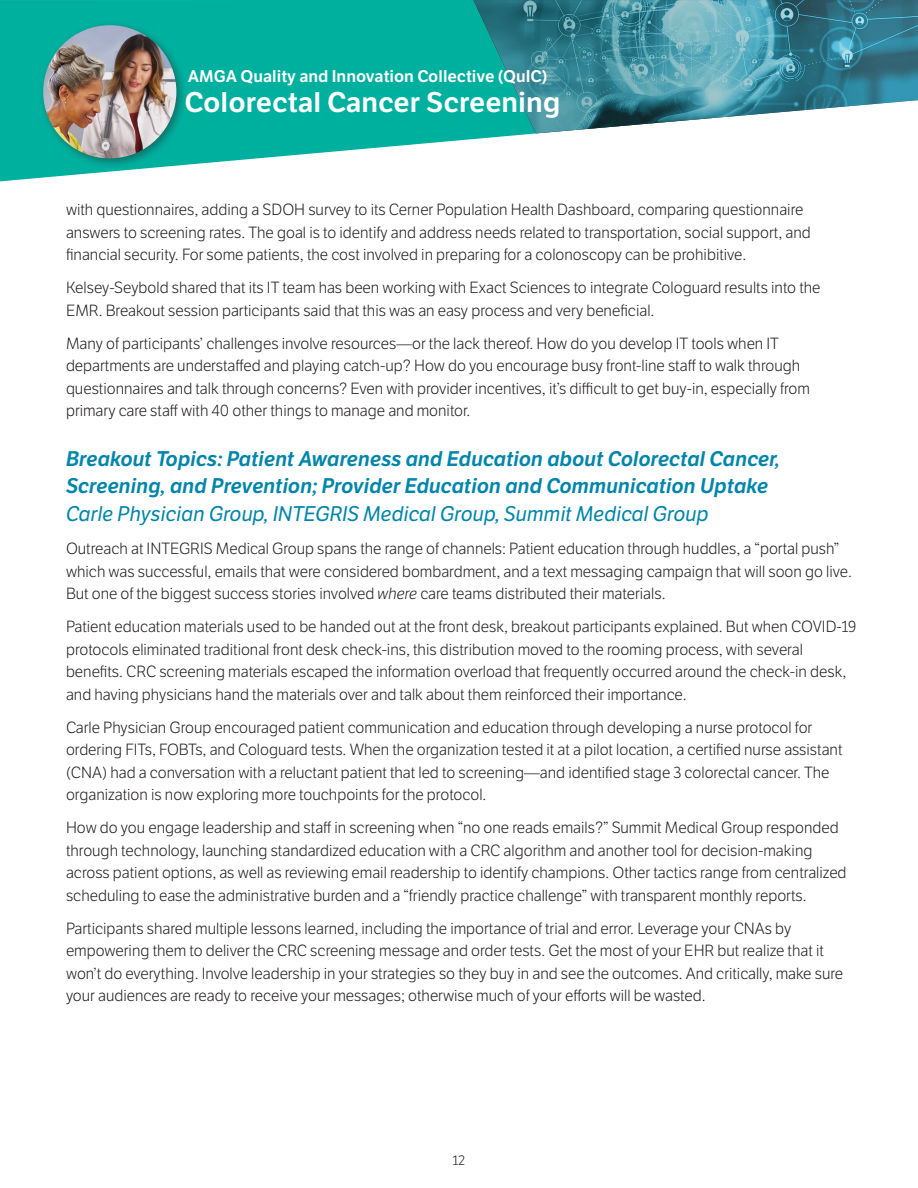
<style>
.page{position:relative;width:918px;height:1188px;background:#fff}
.page>*{position:absolute;margin:0;border:0;box-sizing:border-box;transform-origin:0 0}
.t1{font:600 27.75px "LFT Etica";color:#fff}
.t2{font:italic 20.7px/27px "LFT Etica SB";color:#0085ab}
.t3{font:italic 20.7px "LFT Etica";color:#0085ab}
.t4{font:600 16.5px "LFT Etica";color:#fff}
.t5{font:300 15.75px/22.5px "LFT Etica";color:#231f20}
.t6{font:300 13.5px "LFT Etica";color:#231f20}
.s1{font-style:italic}
</style>
<div class="page">
<svg style="left:0;top:0;width:536px;height:181px;fill:#00b09f"></svg>
<div style="left:38px;top:20px;width:150px;height:150px;background:#231f20;opacity:.44"></div>
<img style="left:43px;top:25px;width:133px;height:133px;border-radius:67px">
<svg style="left:473px;top:0;width:445px;height:133px;background:#4f97a3"></svg>
<p class="t4" style="left:188px;top:66px;width:361px">AMGA Quality and Innovation Collective (QuIC)</p>
<h1 class="t1" style="left:184px;top:85px;width:377px">Colorectal Cancer Screening</h1>
<p class="t5" style="left:66px;top:199px;width:746px">with questionnaires, adding a SDOH survey to its Cerner Population Health Dashboard, comparing questionnaire answers to screening rates. The goal is to identify and address needs related to transportation, social support, and financial security. For some patients, the cost involved in preparing for a colonoscopy can be prohibitive.</p>
<p class="t5" style="left:66px;top:277px;width:756px">Kelsey-Seybold shared that its IT team has been working with Exact Sciences to integrate Cologuard results into the<br>EMR. Breakout session participants said that this was an easy process and very beneficial.</p>
<p class="t5" style="left:66px;top:332px;width:745px">Many of participants’ challenges involve resources—or the lack thereof. How do you develop IT tools when IT departments are understaffed and playing catch-up? How do you encourage busy front-line staff to walk through questionnaires and talk through concerns? Even with provider incentives, it’s difficult to get buy-in, especially from primary care staff with 40 other things to manage and monitor.</p>
<p class="t2" style="left:66px;top:445px;width:716px">Breakout Topics: Patient Awareness and Education about Colorectal Cancer,<br>Screening, and Prevention; Provider Education and Communication Uptake</p>
<p class="t3" style="left:66px;top:502px;width:644px">Carle Physician Group, INTEGRIS Medical Group, Summit Medical Group</p>
<p class="t5" style="left:66px;top:538px;width:788px">Outreach at INTEGRIS Medical Group spans the range of channels: Patient education through huddles, a “portal push” which was successful, emails that were considered bombardment, and a text messaging campaign that will soon go live.<br>But one of the biggest success stories involved <span class="s1">where</span> care teams distributed their materials.</p>
<p class="t5" style="left:66px;top:616px;width:792px">Patient education materials used to be handed out at the front desk, breakout participants explained. But when COVID-19 protocols eliminated traditional front desk check-ins, this distribution moved to the rooming process, with several benefits. CRC screening materials escaped the information overload that frequently occurred around the check-in desk, and having physicians hand the materials over and talk about them reinforced their importance.</p>
<p class="t5" style="left:66px;top:716px;width:778px">Carle Physician Group encouraged patient communication and education through developing a nurse protocol for ordering FITs, FOBTs, and Cologuard tests. When the organization tested it at a pilot location, a certified nurse assistant (CNA) had a conversation with a reluctant patient that led to screening—and identified stage 3 colorectal cancer. The organization is now exploring more touchpoints for the protocol.</p>
<p class="t5" style="left:66px;top:817px;width:782px">How do you engage leadership and staff in screening when “no one reads emails?” Summit Medical Group responded through technology, launching standardized education with a CRC algorithm and another tool for decision-making across patient options, as well as reviewing email readership to identify champions. Other tactics range from centralized scheduling to ease the administrative burden and a “friendly practice challenge” with transparent monthly reports.</p>
<p class="t5" style="left:66px;top:917px;width:779px">Participants shared multiple lessons learned, including the importance of trial and error. Leverage your CNAs by empowering them to deliver the CRC screening message and order tests. Get the most of your EHR but realize that it won’t do everything. Involve leadership in your strategies so they buy in and see the outcomes. And critically, make sure your audiences are ready to receive your messages; otherwise much of your efforts will be wasted.</p>
<p class="t6" style="left:453px;top:1153px;width:14px">12</p>
</div>
